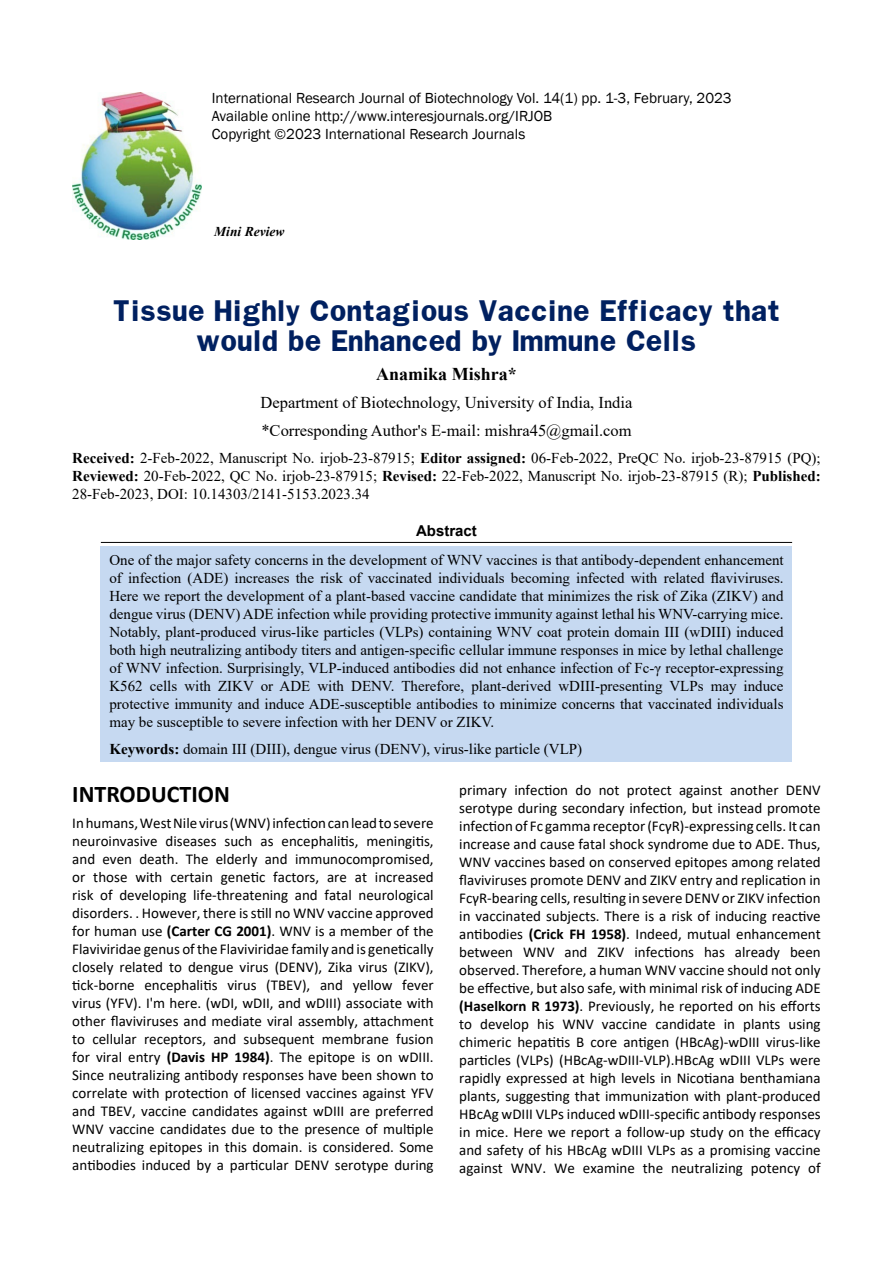
<style>
.page{position:relative;width:893px;height:1263px;background:#fff}
.page>*{position:absolute;margin:0;border:0;box-sizing:border-box;transform-origin:0 0}
.t1{font:700 25.5px/30px "Franklin";color:#002060;text-align:center}
.t2{font:700 24px "Calibri";color:#000}
.t3{font:700 18px "Times New Roman";color:#000}
.t4{font:16.5px/28.3px "Times New Roman";color:#000}
.t5{font:15px/18px "Calibri";color:#000;text-align:justify}
.t6{font:15px/18px "Times New Roman";color:#000;text-align:justify}
.t7{font:15px/18px "Franklin Gothic";color:#000}
.t8{font:700 15px "Arial";color:#000}
.t9{font:italic 700 13.5px "Times New Roman";color:#000101}
.s1{font-weight:700}
</style>
<div class="page">
<img style="left:72px;top:93px;width:129px;height:147px">
<hr style="left:101px;top:542px;width:691px;height:1px;background:#000">
<div style="left:101px;top:546px;width:691px;height:216px;background:#c6d9f1"></div>
<p class="t7" style="left:212px;top:90px;width:521px">International Research Journal of Biotechnology Vol. 14(1) pp. 1-3, February, 2023<br>Available online http://www.interesjournals.org/IRJOB<br>Copyright ©2023 International Research Journals</p>
<p class="t9" style="left:214px;top:222px;width:72px">Mini Review</p>
<h1 class="t1" style="left:113px;top:296px;width:669px">Tissue Highly Contagious Vaccine Efficacy that would be Enhanced by Immune Cells</h1>
<p class="t3" style="left:376px;top:361px;width:142px">Anamika Mishra*</p>
<p class="t4" style="left:260px;top:388px;width:373px">Department of Biotechnology, University of India, India *Corresponding Author's E-mail: mishra45@gmail.com</p>
<p class="t6" style="left:72px;top:448px;width:750px"><span class="s1">Received:</span> 2-Feb-2022, Manuscript No. irjob-23-87915; <span class="s1">Editor assigned:</span> 06-Feb-2022, PreQC No. irjob-23-87915 (PQ); <span class="s1">Reviewed:</span> 20-Feb-2022, QC No. irjob-23-87915; <span class="s1">Revised:</span> 22-Feb-2022, Manuscript No. irjob-23-87915 (R); <span class="s1">Published:<br></span>28-Feb-2023, DOI: 10.14303/2141-5153.2023.34</p>
<p class="t8" style="left:416px;top:521px;width:62px">Abstract</p>
<p class="t6" style="left:109px;top:551px;width:676px">One of the major safety concerns in the development of WNV vaccines is that antibody-dependent enhancement of infection (ADE) increases the risk of vaccinated individuals becoming infected with related flaviviruses.<br>Here we report the development of a plant-based vaccine candidate that minimizes the risk of Zika (ZIKV) and dengue virus (DENV) ADE infection while providing protective immunity against lethal his WNV-carrying mice.<br>Notably, plant-produced virus-like particles (VLPs) containing WNV coat protein domain III (wDIII) induced both high neutralizing antibody titers and antigen-specific cellular immune responses in mice by lethal challenge of WNV infection. Surprisingly, VLP-induced antibodies did not enhance infection of Fc-γ receptor-expressing K562 cells with ZIKV or ADE with DENV. Therefore, plant-derived wDIII-presenting VLPs may induce protective immunity and induce ADE-susceptible antibodies to minimize concerns that vaccinated individuals may be susceptible to severe infection with her DENV or ZIKV.</p>
<p class="t6" style="left:109px;top:739px;width:474px"><span class="s1">Keywords:</span> domain III (DIII), dengue virus (DENV), virus-like particle (VLP)</p>
<h2 class="t2" style="left:72px;top:777px;width:159px">INTRODUCTION</h2>
<p class="t5" style="left:72px;top:814px;width:363px">In humans, West Nile virus (WNV) infection can lead to severe neuroinvasive diseases such as encephalitis, meningitis, and even death. The elderly and immunocompromised, or those with certain genetic factors, are at increased risk of developing life-threatening and fatal neurological disorders. . However, there is still no WNV vaccine approved for human use <span class="s1">(Carter CG 2001)</span>. WNV is a member of the Flaviviridae genus of the Flaviviridae family and is genetically closely related to dengue virus (DENV), Zika virus (ZIKV), tick-borne encephalitis virus (TBEV), and yellow fever virus (YFV). I'm here. (wDI, wDII, and wDIII) associate with other flaviviruses and mediate viral assembly, attachment to cellular receptors, and subsequent membrane fusion for viral entry <span class="s1">(Davis HP 1984)</span>. The epitope is on wDIII.<br>Since neutralizing antibody responses have been shown to correlate with protection of licensed vaccines against YFV and TBEV, vaccine candidates against wDIII are preferred WNV vaccine candidates due to the presence of multiple neutralizing epitopes in this domain. is considered. Some antibodies induced by a particular DENV serotype during</p>
<p class="t5" style="left:459px;top:781px;width:363px">primary infection do not protect against another DENV serotype during secondary infection, but instead promote infection of Fc gamma receptor (FcγR)-expressing cells. It can increase and cause fatal shock syndrome due to ADE. Thus, WNV vaccines based on conserved epitopes among related flaviviruses promote DENV and ZIKV entry and replication in FcγR-bearing cells, resulting in severe DENV or ZIKV infection in vaccinated subjects. There is a risk of inducing reactive antibodies <span class="s1">(Crick FH 1958)</span>. Indeed, mutual enhancement between WNV and ZIKV infections has already been observed. Therefore, a human WNV vaccine should not only be effective, but also safe, with minimal risk of inducing ADE <span class="s1">(Haselkorn R 1973)</span>. Previously, he reported on his efforts to develop his WNV vaccine candidate in plants using chimeric hepatitis B core antigen (HBcAg)-wDIII virus-like particles (VLPs) (HBcAg-wDIII-VLP).HBcAg wDIII VLPs were rapidly expressed at high levels in Nicotiana benthamiana plants, suggesting that immunization with plant-produced HBcAg wDIII VLPs induced wDIII-specific antibody responses in mice. Here we report a follow-up study on the efficacy and safety of his HBcAg wDIII VLPs as a promising vaccine against WNV. We examine the neutralizing potency of</p>
</div>
